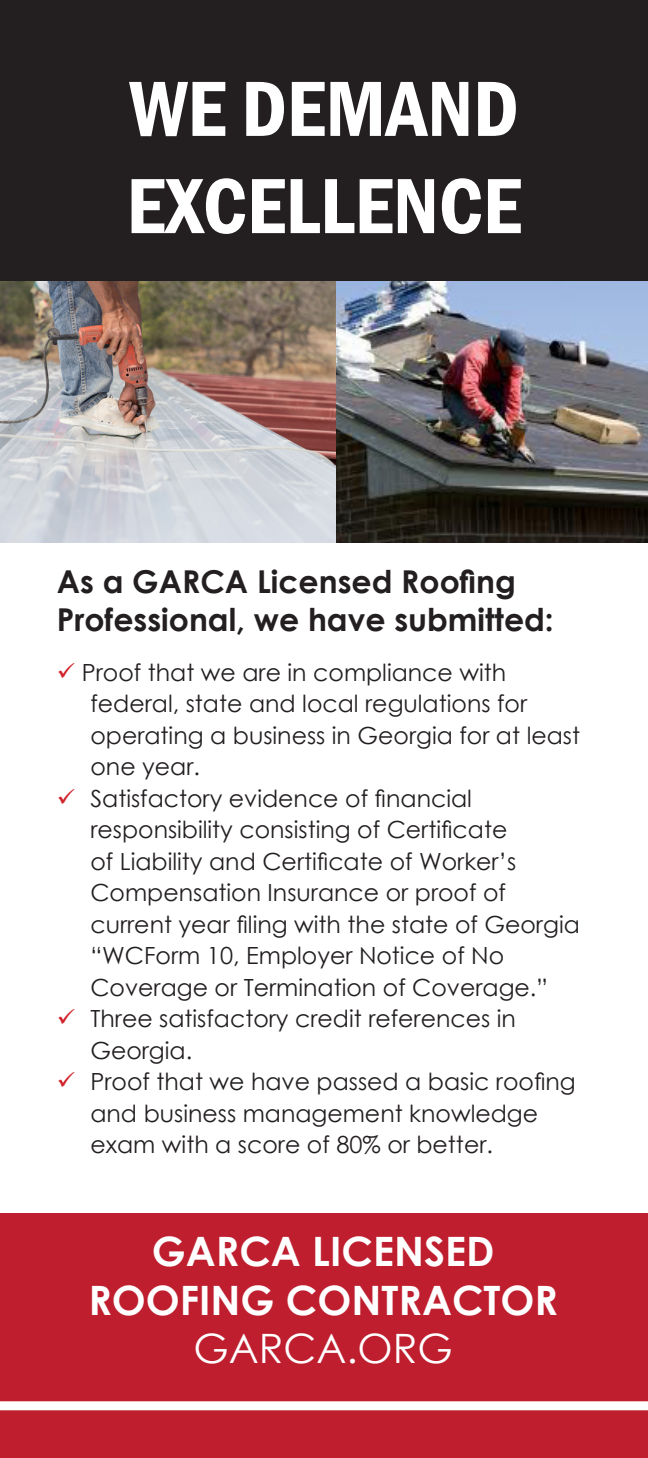
<style>
.page{position:relative;width:648px;height:1458px;background:#fff}
.page>*{position:absolute;margin:0;border:0;box-sizing:border-box;transform-origin:0 0}
.t1{font:600 condensed 81px "Franklin Gothic";color:#fff}
.t2{font:700 40.5px "Century Gothic";color:#fff}
.t3{font:40.5px "Century Gothic";color:#fff}
.t4{font:700 31.5px/37.8px "Century Gothic";color:#231f20}
.t5{font:23.62px/31.5px "Century Gothic";color:#231f20}
.s1{color:#d1232a}
</style>
<div class="page">
<img style="left:0;top:280px;width:337px;height:262px">
<img style="left:337px;top:280px;width:311px;height:263px">
<div style="left:0;top:0;width:648px;height:280px;background:#231f20"></div>
<div style="left:0;top:1213px;width:648px;height:245px;background:#bf1e2e"></div>
<div style="left:0;top:1401px;width:648px;height:9px;background:#fff"></div>
<p class="t1" style="left:129px;top:55px;width:391px">WE DEMAND</p>
<p class="t1" style="left:126px;top:152px;width:397px">EXCELLENCE</p>
<p class="t4" style="left:57px;top:562px;width:499px">As a GARCA Licensed Roofing<br>Professional, we have submitted:</p>
<p class="t5" style="left:90px;top:656px;width:491px;text-indent:-34px"><span class="s1">✓</span> Proof that we are in compliance with federal, state and local regulations for operating a business in Georgia for at least one year.</p>
<p class="t5" style="left:90px;top:782px;width:491px;text-indent:-34px"><span class="s1">✓</span> Satisfactory evidence of financial responsibility consisting of Certificate<br>of Liability and Certificate of Worker’s Compensation Insurance or proof of current year filing with the state of Georgia “WCForm 10, Employer Notice of No Coverage or Termination of Coverage.”</p>
<p class="t5" style="left:90px;top:1002px;width:427px;text-indent:-34px"><span class="s1">✓</span> Three satisfactory credit references in<br>Georgia.</p>
<p class="t5" style="left:90px;top:1065px;width:487px;text-indent:-34px"><span class="s1">✓</span> Proof that we have passed a basic roofing and business management knowledge exam with a score of 80% or better.</p>
<p class="t2" style="left:152px;top:1221px;width:344px">GARCA LICENSED</p>
<p class="t2" style="left:88px;top:1269px;width:471px">ROOFING CONTRACTOR</p>
<p class="t3" style="left:194px;top:1320px;width:261px">GARCA.ORG</p>
</div>
